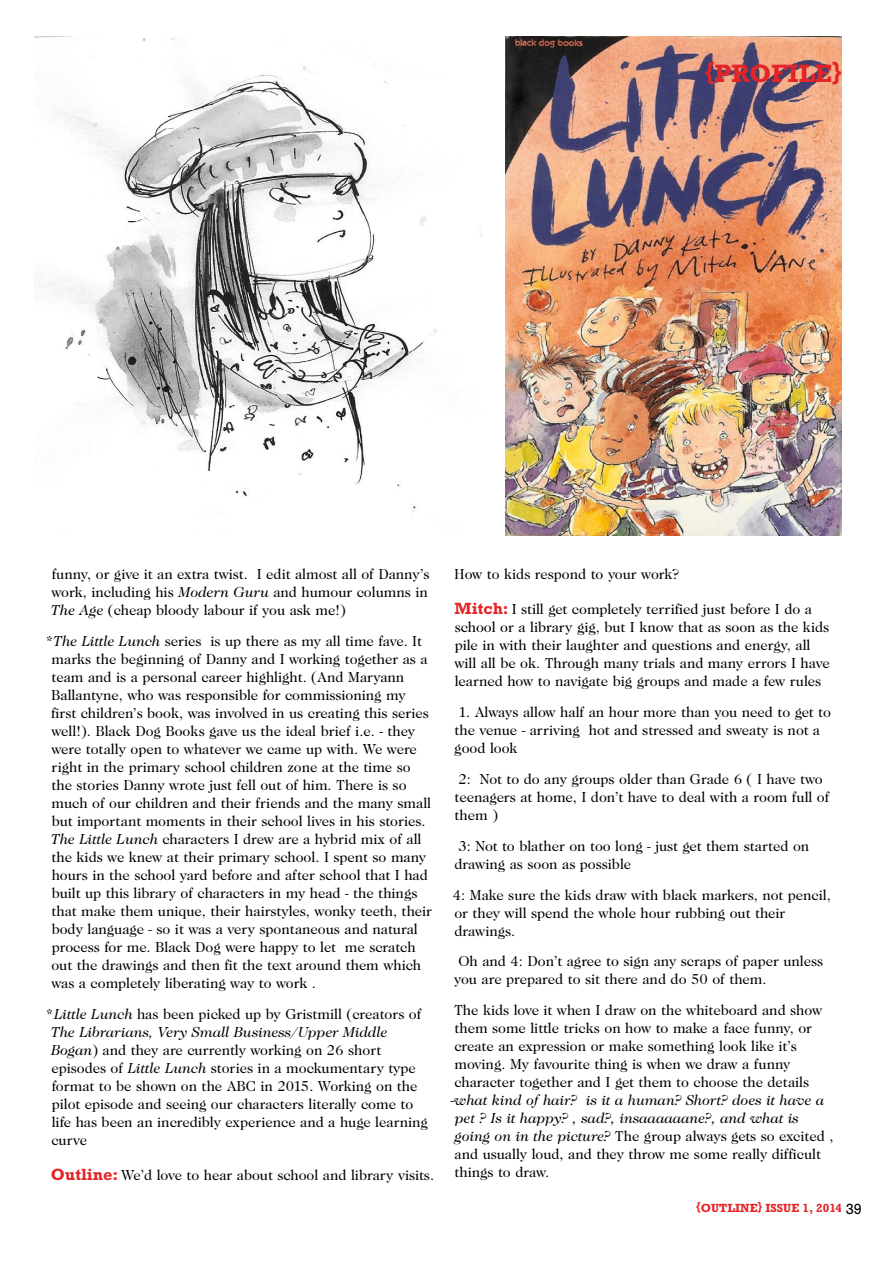
<style>
.page{position:relative;width:893px;height:1263px;background:#fff}
.page>*{position:absolute;margin:0;border:0;box-sizing:border-box;transform-origin:0 0}
.t1{font:700 25.5px "Rockwell";color:#e42528}
.t2{font:15px/18px "Caslon";color:#000}
.t3{font:italic 15px/18px "Caslon";color:#000}
.t4{font:15px "Rockwell";color:#000}
.t5{font:700 12px "Rockwell";color:#e42528}
.s1{font-style:italic}
.s2{font-family:"Rockwell";font-weight:700;font-size:16.5px;color:#e42528}
.s3{font-style:normal}
</style>
<div class="page">
<img style="left:505px;top:36px;width:337px;height:500px">
<img style="left:34px;top:36px;width:448px;height:476px">
<h1 class="t1" style="left:705px;top:59px;width:139px">{PROFILE}</h1>
<p class="t2" style="left:51px;top:566px;width:380px;text-align:justify">funny, or give it an extra twist. I edit almost all of Danny’s work, including his <span class="s1">Modern Guru</span> and humour columns in <span class="s1">The Age</span> (cheap bloody labour if you ask me!)</p>
<p class="t2" style="left:51px;top:632px;width:383px;text-indent:-6px"><span class="s1">*The Little Lunch</span> series is up there as my all time fave. It marks the beginning of Danny and I working together as a team and is a personal career highlight. (And Maryann Ballantyne, who was responsible for commissioning my first children’s book, was involved in us creating this series well!). Black Dog Books gave us the ideal brief i.e. - they were totally open to whatever we came up with. We were right in the primary school children zone at the time so the stories Danny wrote just fell out of him. There is so much of our children and their friends and the many small but important moments in their school lives in his stories.<br><span class="s1">The Little Lunch</span> characters I drew are a hybrid mix of all the kids we knew at their primary school. I spent so many hours in the school yard before and after school that I had built up this library of characters in my head - the things that make them unique, their hairstyles, wonky teeth, their body language - so it was a very spontaneous and natural process for me. Black Dog were happy to let me scratch out the drawings and then fit the text around them which was a completely liberating way to work .</p>
<p class="t2" style="left:51px;top:1005px;width:379px;text-indent:-5px">*<span class="s1">Little Lunch</span> has been picked up by Gristmill (creators of <span class="s1">The Librarians, Very Small Business/Upper Middle Bogan</span>) and they are currently working on 26 short episodes of <span class="s1">Little Lunch</span> stories in a mockumentary type format to be shown on the ABC in 2015. Working on the pilot episode and seeing our characters literally come to life has been an incredibly experience and a huge learning curve</p>
<p class="t2" style="left:51px;top:1166px;width:385px"><span class="s2">Outline:</span> We’d love to hear about school and library visits.</p>
<p class="t2" style="left:454px;top:566px;width:227px">How to kids respond to your work?</p>
<p class="t2" style="left:454px;top:601px;width:377px"><span class="s2">Mitch:</span> I still get completely terrified just before I do a school or a library gig, but I know that as soon as the kids pile in with their laughter and questions and energy, all will all be ok. Through many trials and many errors I have learned how to navigate big groups and made a few rules</p>
<p class="t2" style="left:454px;top:704px;width:378px">1. Always allow half an hour more than you need to get to the venue - arriving hot and stressed and sweaty is not a good look</p>
<p class="t2" style="left:454px;top:770px;width:377px">2: Not to do any groups older than Grade 6 ( I have two teenagers at home, I don’t have to deal with a room full of them )</p>
<p class="t2" style="left:455px;top:837px;width:356px">3: Not to blather on too long - just get them started on drawing as soon as possible</p>
<p class="t2" style="left:453px;top:886px;width:379px">4: Make sure the kids draw with black markers, not pencil, or they will spend the whole hour rubbing out their drawings.</p>
<p class="t2" style="left:454px;top:953px;width:371px">Oh and 4: Don’t agree to sign any scraps of paper unless you are prepared to sit there and do 50 of them.</p>
<p class="t2" style="left:454px;top:1001px;width:370px">The kids love it when I draw on the whiteboard and show them some little tricks on how to make a face funny, or create an expression or make something look like it’s moving. My favourite thing is when we draw a funny character together and I get them to choose the details</p>
<p class="t3" style="left:451px;top:1091px;width:384px">-what kind of hair? is it a human? Short? does it have a pet ? Is it happy? , sad?, insaaaaaane?, and what is going on in the picture? <span class="s3">The group always gets so excited , and usually loud, and they throw me some really difficult things to draw.</span></p>
<p class="t5" style="left:696px;top:1201px;width:147px">{OUTLINE} ISSUE 1, 2014</p>
<p class="t4" style="left:846px;top:1200px;width:18px">39</p>
</div>
